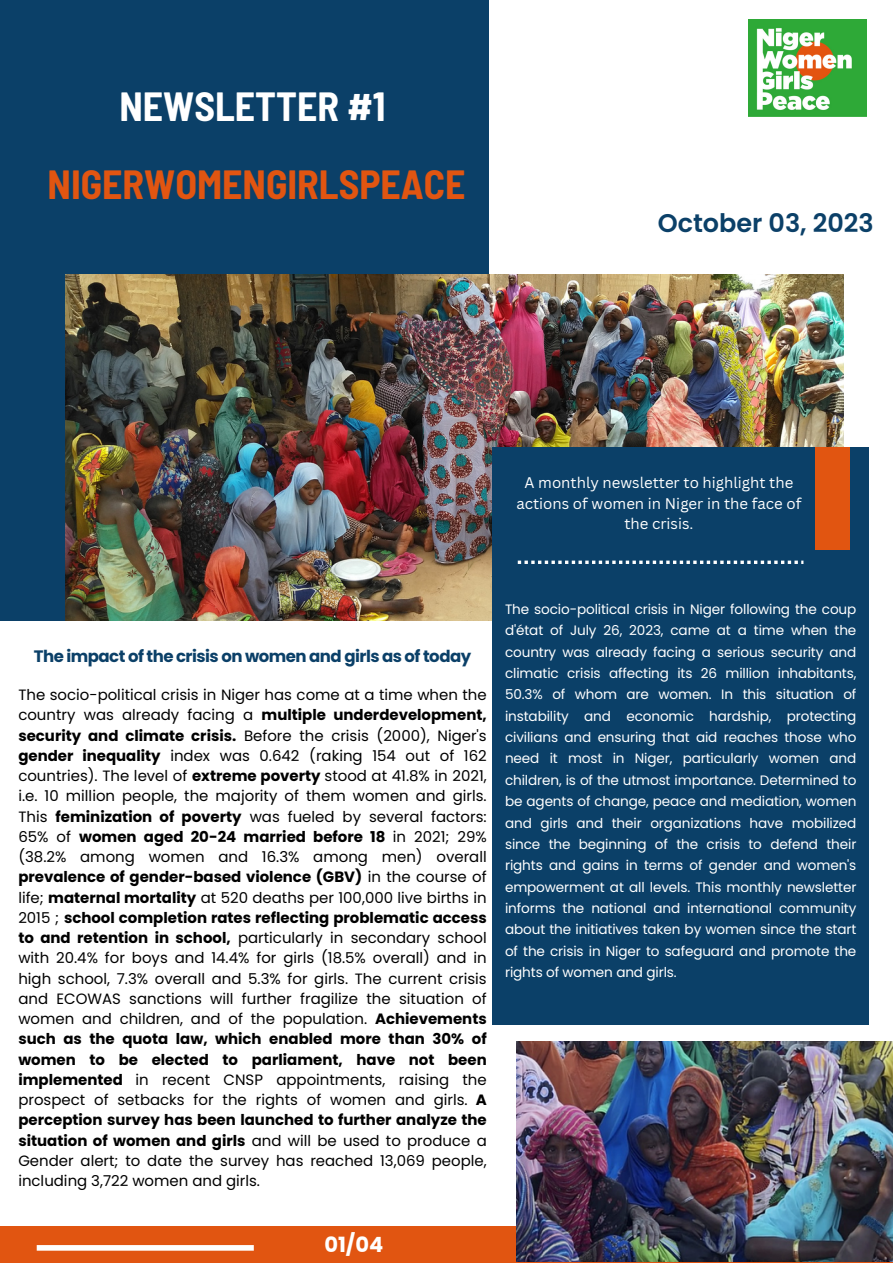
<style>
.page{position:relative;width:893px;height:1264px;background:#fff}
.page>*{position:absolute;margin:0;border:0;box-sizing:border-box;transform-origin:0 0}
.t1{font:700 semi-condensed 39.75px "Barlow";color:#e15511}
.t2{font:700 semi-condensed 39.75px "Barlow";color:#fff}
.t3{font:600 25.5px "Poppins";color:#0b4068}
.t4{font:700 21px "Poppins";color:#fff}
.t5{font:700 16.5px "Poppins";letter-spacing:-.03em;color:#0b4068}
.t6{font:15px/20.2px "Poppins";color:#000;text-align:justify}
.t7{font:15px/20.2px "Canva Sans";color:#fff;text-align:center}
.t8{font:13.65px/21.3px "Poppins";letter-spacing:-.01em;color:#fff;text-align:justify}
.s1{font-weight:700}
</style>
<div class="page">
<div style="left:0;top:0;width:489px;height:620px;background:#0b4068"></div>
<div style="left:0;top:1226px;width:892px;height:36px;background:#e15511"></div>
<img style="left:66px;top:274px;width:777px;height:347px">
<img style="left:516px;top:1041px;width:376px;height:220px">
<div style="left:492px;top:447px;width:376px;height:577px;background:#0b4068"></div>
<div style="left:815px;top:447px;width:34px;height:103px;background:#e15511"></div>
<svg style="left:37px;top:1245px;width:217px;height:5px"></svg>
<svg style="left:517px;top:560px;width:286px;height:4px"></svg>
<img style="left:748px;top:19px;width:118px;height:97px">
<p class="t2" style="left:119px;top:81px;width:268px">NEWSLETTER #1</p>
<p class="t1" style="left:48px;top:159px;width:419px">NIGERWOMENGIRLSPEACE</p>
<p class="t3" style="left:657px;top:205px;width:217px">October 03, 2023</p>
<p class="t7" style="left:516px;top:472px;width:287px">A monthly newsletter to highlight the actions of women in Niger in the face of the crisis.</p>
<p class="t5" style="left:34px;top:644px;width:439px">The impact of the crisis on women and girls as of today</p>
<p class="t6" style="left:18px;top:685px;width:470px">The socio-political crisis in Niger has come at a time when the country was already facing a <span class="s1">multiple underdevelopment, security and climate crisis.</span> Before the crisis (2000), Niger's <span class="s1">gender inequality</span> index was 0.642 (raking 154 out of 162 countries). The level of <span class="s1">extreme poverty</span> stood at 41.8% in 2021, i.e. 10 million people, the majority of them women and girls.<br>This <span class="s1">feminization of poverty</span> was fueled by several factors:<br>65% of <span class="s1">women aged 20-24 married before 18</span> in 2021; 29% (38.2% among women and 16.3% among men) overall <span class="s1">prevalence of gender-based violence (GBV)</span> in the course of life; <span class="s1">maternal mortality</span> at 520 deaths per 100,000 live births in 2015 ; <span class="s1">school completion rates reflecting problematic access to and retention in school,</span> particularly in secondary school with 20.4% for boys and 14.4% for girls (18.5% overall) and in high school, 7.3% overall and 5.3% for girls. The current crisis and ECOWAS sanctions will further fragilize the situation of women and children, and of the population. <span class="s1">Achievements such as the quota law, which enabled more than 30% of women to be elected to parliament, have not been implemented</span> in recent CNSP appointments, raising the prospect of setbacks for the rights of women and girls. <span class="s1">A perception survey has been launched to further analyze the situation of women and girls</span> and will be used to produce a Gender alert; to date the survey has reached 13,069 people, including 3,722 women and girls.</p>
<p class="t4" style="left:324px;top:1229px;width:60px">01/04</p>
<p class="t8" style="left:505px;top:598px;width:353px">The socio-political crisis in Niger following the coup d'état of July 26, 2023, came at a time when the country was already facing a serious security and climatic crisis affecting its 26 million inhabitants, 50.3% of whom are women. In this situation of instability and economic hardship, protecting civilians and ensuring that aid reaches those who need it most in Niger, particularly women and children, is of the utmost importance. Determined to be agents of change, peace and mediation, women and girls and their organizations have mobilized since the beginning of the crisis to defend their rights and gains in terms of gender and women's empowerment at all levels. This monthly newsletter informs the national and international community about the initiatives taken by women since the start of the crisis in Niger to safeguard and promote the rights of women and girls.</p>
</div>
